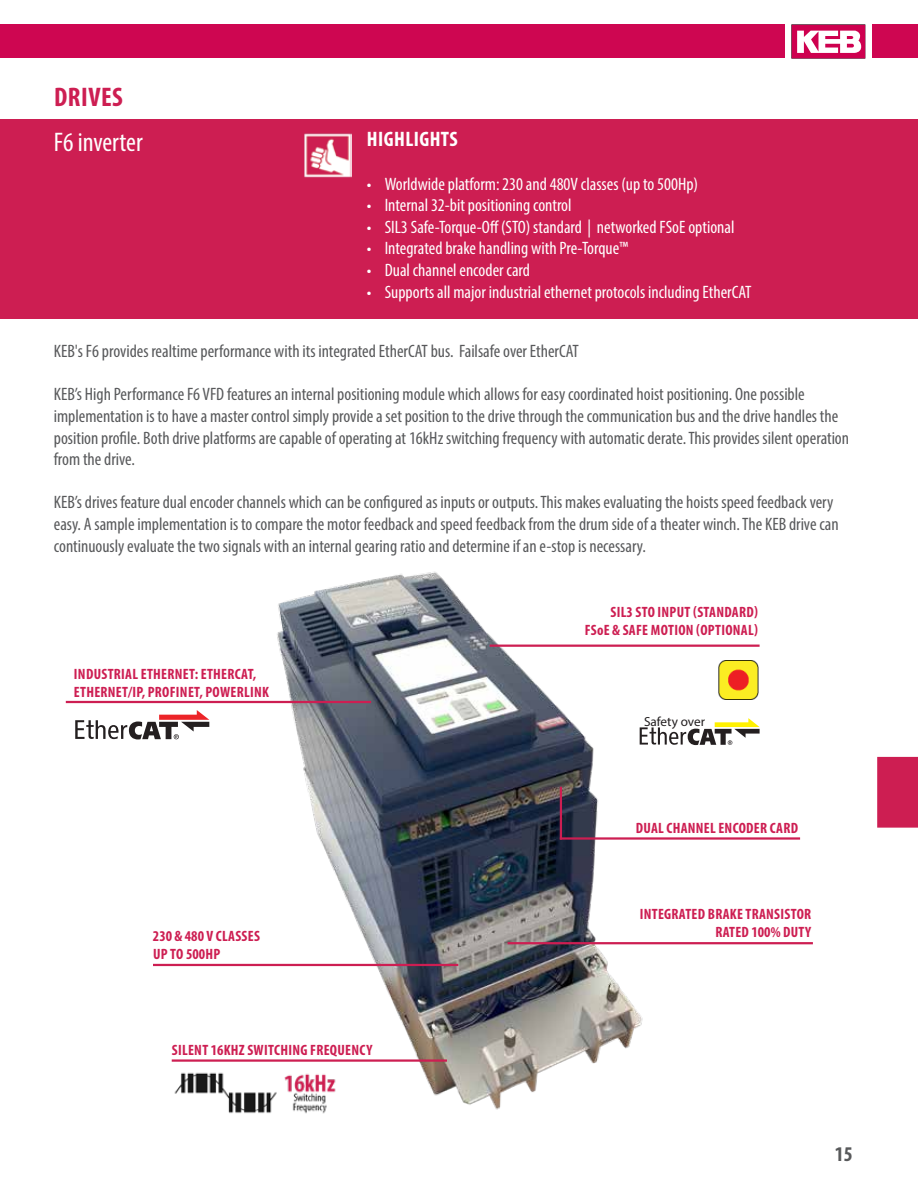
<style>
.page{position:relative;width:918px;height:1188px;background:#fff}
.page>*{position:absolute;margin:0;border:0;box-sizing:border-box;transform-origin:0 0}
.t1{font:condensed 27px "Myriad Pro";color:#fff}
.t2{font:700 condensed 27px "Myriad Pro";letter-spacing:.02em;color:#cd1e52}
.t3{font:700 condensed 21px "Myriad Pro";letter-spacing:.02em;color:#fff}
.t4{font:700 condensed 21px "Myriad Pro";color:#58595b}
.t5{font:condensed 18px/21.6px "Myriad Pro";color:#58595b}
.t6{font:condensed 18px "Myriad Pro";color:#fff}
.t7{font:700 condensed 15px/18px "Myriad Pro";letter-spacing:.02em;color:#cd1e52}
.t8{font:13.2px "Myriad Pro";color:#231f20}
</style>
<div class="page">
<div style="left:0;top:119px;width:918px;height:200px;background:#cd1e52"></div>
<img style="left:304px;top:133px;width:48px;height:45px">
<img style="left:159px;top:571px;width:601px;height:539px">
<hr style="left:508px;top:942px;width:305px;height:2px;background:#cd1e52">
<hr style="left:560px;top:837px;width:240px;height:3px;background:#cd1e52">
<hr style="left:560px;top:787px;width:2px;height:53px;background:#cd1e52">
<hr style="left:490px;top:645px;width:270px;height:2px;background:#cd1e52">
<hr style="left:172px;top:1059px;width:275px;height:3px;background:#cd1e52">
<img style="left:719px;top:661px;width:41px;height:39px">
<svg style="left:75px;top:710px;width:134px;height:29px"></svg>
<hr style="left:153px;top:964px;width:305px;height:2px;background:#cd1e52">
<hr style="left:66px;top:701px;width:305px;height:2px;background:#cd1e52">
<img style="left:166px;top:1068px;width:180px;height:46px">
<svg style="left:640px;top:718px;width:120px;height:27px"></svg>
<div style="left:877px;top:757px;width:41px;height:71px;background:#cd1e52"></div>
<div style="left:0;top:25px;width:785px;height:33px;background:#ce0651"></div>
<svg style="left:792px;top:25px;width:73px;height:33px"></svg>
<div style="left:873px;top:25px;width:45px;height:33px;background:#ce0651"></div>
<h1 class="t2" style="left:54px;top:80px;width:70px">DRIVES</h1>
<h1 class="t1" style="left:54px;top:126px;width:90px">F6 inverter</h1>
<p class="t3" style="left:367px;top:126px;width:92px">HIGHLIGHTS</p>
<p class="t6" style="left:367px;top:173px;width:333px">• Worldwide platform: 230 and 480V classes (up to 500Hp)</p>
<p class="t6" style="left:367px;top:194px;width:206px">• Internal 32-bit positioning control</p>
<p class="t6" style="left:367px;top:216px;width:369px">• SIL3 Safe-Torque-Off (STO) standard | networked FSoE optional</p>
<p class="t6" style="left:367px;top:238px;width:263px">• Integrated brake handling with Pre-Torque™</p>
<p class="t6" style="left:367px;top:259px;width:165px">• Dual channel encoder card</p>
<p class="t6" style="left:367px;top:281px;width:386px">• Supports all major industrial ethernet protocols including EtherCAT</p>
<p class="t5" style="left:54px;top:340px;width:527px">KEB's F6 provides realtime performance with its integrated EtherCAT bus. Failsafe over EtherCAT</p>
<p class="t5" style="left:54px;top:383px;width:797px">KEB’s High Performance F6 VFD features an internal positioning module which allows for easy coordinated hoist positioning. One possible implementation is to have a master control simply provide a set position to the drive through the communication bus and the drive handles the position profile. Both drive platforms are capable of operating at 16kHz switching frequency with automatic derate. This provides silent operation from the drive.</p>
<p class="t5" style="left:54px;top:491px;width:786px">KEB’s drives feature dual encoder channels which can be configured as inputs or outputs. This makes evaluating the hoists speed feedback very easy. A sample implementation is to compare the motor feedback and speed feedback from the drum side of a theater winch. The KEB drive can continuously evaluate the two signals with an internal gearing ratio and determine if an e-stop is necessary.</p>
<p class="t7" style="left:74px;top:665px;width:197px">INDUSTRIAL ETHERNET: ETHERCAT,<br>ETHERNET/IP, PROFINET, POWERLINK</p>
<p class="t7" style="left:153px;top:927px;width:108px">230 &amp; 480 V CLASSES<br>UP TO 500HP</p>
<p class="t7" style="left:172px;top:1041px;width:202px">SILENT 16KHZ SWITCHING FREQUENCY</p>
<p class="t7" style="left:585px;top:603px;width:175px;text-align:right">SIL3 STO INPUT (STANDARD)<br>FSoE &amp; SAFE MOTION (OPTIONAL)</p>
<p class="t8" style="left:644px;top:713px;width:63px">Safety over</p>
<p class="t7" style="left:636px;top:819px;width:164px">DUAL CHANNEL ENCODER CARD</p>
<p class="t7" style="left:640px;top:905px;width:173px;text-align:right">INTEGRATED BRAKE TRANSISTOR<br>RATED 100% DUTY</p>
<p class="t4" style="left:835px;top:1141px;width:19px">15</p>
</div>
